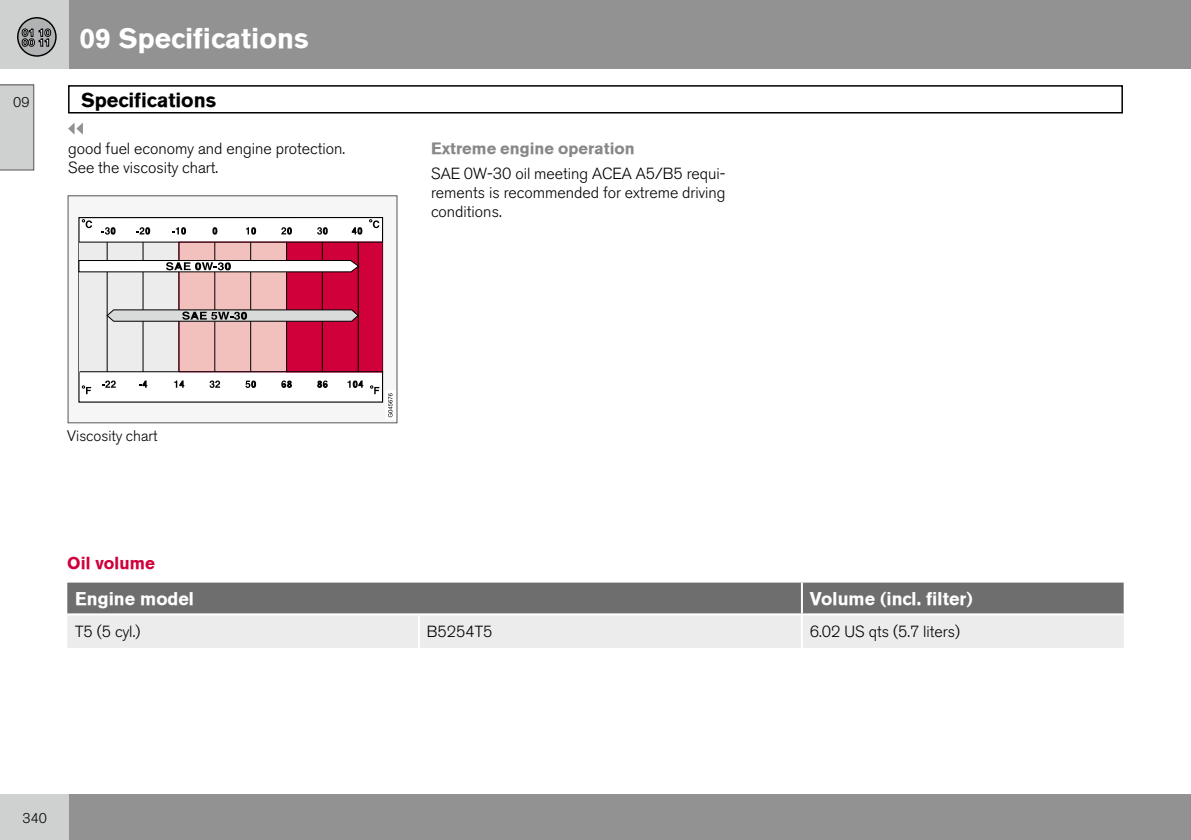
<style>
.page{position:relative;width:1191px;height:840px;background:#fff}
.page>*{position:absolute;margin:0;border:0;box-sizing:border-box;transform-origin:0 0}
.t1{font:700 28px "Volvo Sans";color:#fff}
.t2{font:700 20px "Volvo Sans";color:#000}
.t3{font:700 18px "Volvo Sans";color:#fff}
.t4{font:700 17px "Volvo Sans";color:#cf003a}
.t5{font:300 16px/19px "Volvo Sans";color:#000}
.t6{font:700 16px "Volvo Sans";color:#868786}
.t7{font:300 15.2px "Volvo Sans";color:#000}
.t8{font:300 14px "Volvo Sans";color:#000}
</style>
<div class="page">
<div style="left:68px;top:0;width:1123px;height:68px;background:#919291"></div>
<div style="left:0;top:0;width:68px;height:68px;background:#cfd0d0"></div>
<div style="left:68px;top:794px;width:1123px;height:45px;background:#919291"></div>
<div style="left:0;top:794px;width:68px;height:45px;background:#cfd0d0"></div>
<div style="left:68px;top:85px;width:1055px;height:28px;background:#fff;border:2px solid #000"></div>
<svg style="left:67px;top:582px;width:1056px;height:65px;background:#afafaf"></svg>
<hr style="left:801px;top:582px;width:2px;height:31px;background:#fff">
<hr style="left:418px;top:615px;width:2px;height:32px;background:#fff">
<hr style="left:801px;top:615px;width:2px;height:32px;background:#fff">
<hr style="left:67px;top:613px;width:352px;height:2px;background:#fff">
<hr style="left:419px;top:613px;width:383px;height:2px;background:#fff">
<hr style="left:802px;top:613px;width:321px;height:2px;background:#fff">
<div style="left:68px;top:196px;width:329px;height:226px;background:#f6f6f6"></div>
<div style="left:79px;top:217px;width:303px;height:185px;background:#fff"></div>
<div style="left:78px;top:217px;width:305px;height:185px;border:1px solid #000"></div>
<div style="left:80px;top:242px;width:99px;height:130px;background:#ececec"></div>
<div style="left:179px;top:242px;width:108px;height:129px;background:#f2c1bd"></div>
<div style="left:286px;top:242px;width:96px;height:130px;background:#cf003a;border:1px solid #cf003a"></div>
<hr style="left:79px;top:241px;width:303px;height:1px;background:#000">
<hr style="left:80px;top:371px;width:303px;height:1px;background:#000">
<hr style="left:107px;top:242px;width:1px;height:129px;background:#000">
<hr style="left:143px;top:242px;width:1px;height:129px;background:#000">
<hr style="left:179px;top:242px;width:1px;height:129px;background:#000">
<hr style="left:214px;top:242px;width:1px;height:129px;background:#000">
<hr style="left:250px;top:242px;width:1px;height:129px;background:#000">
<hr style="left:286px;top:242px;width:1px;height:129px;background:#000">
<hr style="left:322px;top:242px;width:1px;height:129px;background:#000">
<hr style="left:358px;top:242px;width:1px;height:129px;background:#000">
<svg style="left:102px;top:227px;width:14px;height:7px"></svg>
<svg style="left:369px;top:219px;width:10px;height:9px"></svg>
<svg style="left:136px;top:227px;width:14px;height:7px"></svg>
<svg style="left:172px;top:227px;width:14px;height:7px"></svg>
<svg style="left:212px;top:227px;width:5px;height:7px"></svg>
<svg style="left:246px;top:227px;width:10px;height:7px"></svg>
<svg style="left:281px;top:227px;width:11px;height:7px"></svg>
<svg style="left:317px;top:227px;width:11px;height:7px"></svg>
<svg style="left:352px;top:227px;width:10px;height:7px"></svg>
<svg style="left:82px;top:219px;width:10px;height:9px"></svg>
<svg style="left:370px;top:385px;width:9px;height:9px"></svg>
<svg style="left:82px;top:385px;width:9px;height:9px"></svg>
<svg style="left:102px;top:380px;width:14px;height:7px"></svg>
<svg style="left:139px;top:380px;width:8px;height:7px"></svg>
<svg style="left:174px;top:380px;width:10px;height:7px"></svg>
<svg style="left:209px;top:380px;width:11px;height:8px"></svg>
<svg style="left:281px;top:380px;width:11px;height:8px"></svg>
<svg style="left:317px;top:380px;width:11px;height:8px"></svg>
<svg style="left:347px;top:380px;width:16px;height:7px"></svg>
<svg style="left:78px;top:260px;width:281px;height:12px;background:#c6c3c4"></svg>
<svg style="left:106px;top:309px;width:253px;height:12px;background:#aeaaab"></svg>
<svg style="left:245px;top:380px;width:10px;height:8px"></svg>
<div style="left:385px;top:390px;width:10px;height:30px;background:#fff"></div>
<svg style="left:388px;top:393px;width:4px;height:24px"></svg>
<div style="left:68px;top:195px;width:329px;height:228px;border:1px solid #565655"></div>
<svg style="left:18px;top:18px;width:38px;height:38px"></svg>
<div style="left:17px;top:17px;width:40px;height:40px;border:1px solid #000;border-radius:50%"></div>
<div style="left:22px;top:29px;width:6px;height:7px;background:#111;border-radius:50%"></div>
<div style="left:22px;top:29px;width:6px;height:8px;border:1px solid #000;border-radius:50%"></div>
<div style="left:45px;top:29px;width:6px;height:7px;background:#101010;border-radius:50%"></div>
<div style="left:45px;top:29px;width:6px;height:8px;border:1px solid #000;border-radius:50%"></div>
<div style="left:22px;top:38px;width:6px;height:9px;border:1px solid #000;border-radius:50%"></div>
<svg style="left:24px;top:28px;width:25px;height:19px"></svg>
<div style="left:0;top:85px;width:34px;height:85px;background:#cfd0d0"></div>
<svg style="left:68px;top:123px;width:15px;height:12px"></svg>
<p class="t8" style="left:13px;top:94px;width:18px">09</p>
<h1 class="t1" style="left:79px;top:21px;width:231px">09 Specifications</h1>
<p class="t2" style="left:81px;top:88px;width:137px">Specifications</p>
<p class="t5" style="left:68px;top:139px;width:279px">good fuel economy and engine protection.<br>See the viscosity chart.</p>
<p class="t6" style="left:431px;top:139px;width:205px">Extreme engine operation</p>
<p class="t5" style="left:431px;top:164px;width:296px;text-align:justify">SAE 0W-30 oil meeting ACEA A5/B5 requi&shy;rements is recommended for extreme driving conditions.</p>
<p class="t7" style="left:67px;top:427px;width:92px">Viscosity chart</p>
<p class="t4" style="left:67px;top:553px;width:89px">Oil volume</p>
<p class="t3" style="left:75px;top:588px;width:120px">Engine model</p>
<p class="t3" style="left:810px;top:588px;width:164px">Volume (incl. filter)</p>
<p class="t5" style="left:75px;top:622px;width:67px">T5 (5 cyl.)</p>
<p class="t5" style="left:427px;top:622px;width:67px">B5254T5</p>
<p class="t5" style="left:810px;top:622px;width:152px">6.02 US qts (5.7 liters)</p>
<p class="t8" style="left:23px;top:809px;width:26px">340</p>
</div>
